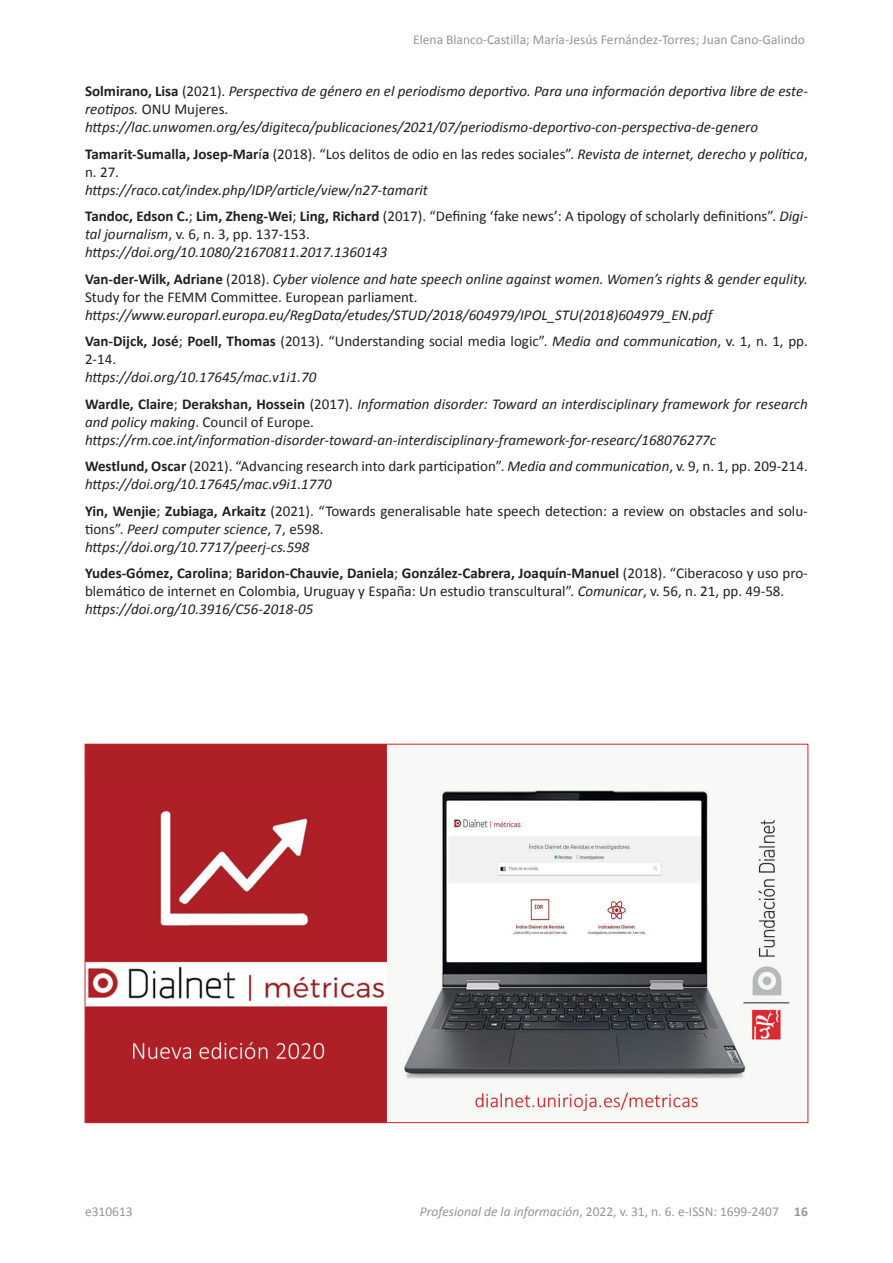
<style>
.page{position:relative;width:893px;height:1263px;background:#fff}
.page>*{position:absolute;margin:0;border:0;box-sizing:border-box;transform-origin:0 0}
.t1{font:italic 15px/18px "Calibri";color:#231f20}
.t2{font:15px/18px "Calibri";color:#231f20}
.t3{font:13.5px "Calibri";color:#939598}
.s1{font-weight:700;font-style:normal}
.s2{font-style:normal}
.s3{font-weight:700}
.s4{font-style:italic}
</style>
<div class="page">
<img style="left:87px;top:746px;width:704px;height:375px">
<p class="t3" style="left:413px;top:31px;width:393px">Elena Blanco-Castilla; María-Jesús Fernández-Torres; Juan Cano-Galindo</p>
<p class="t1" style="left:85px;top:82px;width:724px"><span class="s1">Solmirano, Lisa</span> <span class="s2">(2021).</span> Perspectiva de género en el periodismo deportivo. Para una información deportiva libre de este&shy;reotipos. <span class="s2">ONU Mujeres. </span>https://lac.unwomen.org/es/digiteca/publicaciones/2021/07/periodismo-deportivo-con-perspectiva-de-genero</p>
<p class="t2" style="left:85px;top:144px;width:724px"><span class="s3">Tamarit-Sumalla, Josep-Mar</span>í<span class="s3">a</span> (2018). “Los delitos de odio en las redes sociales”. <span class="s4">Revista de internet, derecho y política</span>, n. 27.</p>
<p class="t2" style="left:85px;top:176px;width:724px;line-height:26.5px"><span class="s4">https://raco.cat/index.php/IDP/article/view/n27-tamarit<br></span><span class="s3">Tandoc, Edson C.</span>; <span class="s3">Lim, Zheng-Wei</span>; <span class="s3">Ling, Richard</span> (2017). “Defining ‘fake news’: A tipology of scholarly definitions”. <span class="s4">Digi-</span></p>
<p class="t1" style="left:85px;top:225px;width:304px">tal journalism<span class="s2">, v. 6, n. 3, pp. 137-153. </span>https://doi.org/10.1080/21670811.2017.1360143</p>
<p class="t1" style="left:85px;top:269px;width:724px"><span class="s1">Van-der-Wilk, Adriane</span> <span class="s2">(2018).</span> Cyber violence and hate speech online against women. Women’s rights &amp; gender equlity.<br><span class="s2">Study for the FEMM Committee. European parliament.</span></p>
<p class="t1" style="left:85px;top:301px;width:724px;line-height:26.5px">https://www.europarl.europa.eu/RegData/etudes/STUD/2018/604979/IPOL_STU(2018)604979_EN.pdf<br><span class="s1">Van-Dijck, José</span><span class="s2">;</span> <span class="s1">Poell, Thomas</span> <span class="s2">(2013). “Understanding social media logic”.</span> Media and communication<span class="s2">, v. 1, n. 1, pp.</span></p>
<p class="t2" style="left:85px;top:350px;width:33px">2-14.</p>
<p class="t1" style="left:85px;top:363px;width:724px;line-height:26.5px">https://doi.org/10.17645/mac.v1i1.70<br><span class="s1">Wardle, Claire</span><span class="s2">;</span> <span class="s1">Derakshan, Hossein</span> <span class="s2">(2017).</span> Information disorder: Toward an interdisciplinary framework for research</p>
<p class="t1" style="left:85px;top:412px;width:633px">and policy making<span class="s2">. Council of Europe. </span>https://rm.coe.int/information-disorder-toward-an-interdisciplinary-framework-for-researc/168076277c</p>
<p class="t2" style="left:85px;top:457px;width:724px"><span class="s3">Westlund, Oscar</span> (2021). “Advancing research into dark participation”. <span class="s4">Media and communication</span>, v. 9, n. 1, pp. 209-214. <span class="s4">https://doi.org/10.17645/mac.v9i1.1770</span></p>
<p class="t2" style="left:85px;top:501px;width:724px"><span class="s3">Yin, Wenjie</span>; <span class="s3">Zubiaga, Arkaitz</span> (2021). “Towards generalisable hate speech detection: a review on obstacles and solu&shy;tions”. <span class="s4">PeerJ computer science</span>, 7, e598.<br><span class="s4">https://doi.org/10.7717/peerj-cs.598</span></p>
<p class="t2" style="left:85px;top:564px;width:724px"><span class="s3">Yudes-Gómez, Carolina</span>; <span class="s3">Baridon-Chauvie, Daniela</span>; <span class="s3">González-Cabrera, Joaquín-Manuel</span> (2018). “Ciberacoso y uso pro&shy;blemático de internet en Colombia, Uruguay y España: Un estudio transcultural”. <span class="s4">Comunicar</span>, v. 56, n. 21, pp. 49-58. <span class="s4">https://doi.org/10.3916/C56-2018-05</span></p>
<p class="t3" style="left:85px;top:1203px;width:49px">e310613</p>
<p class="t3" style="left:420px;top:1203px;width:389px"><span class="s4">Profesional de la información</span>, 2022, v. 31, n. 6. e-ISSN: 1699-2407 <span class="s3">16</span></p>
</div>
